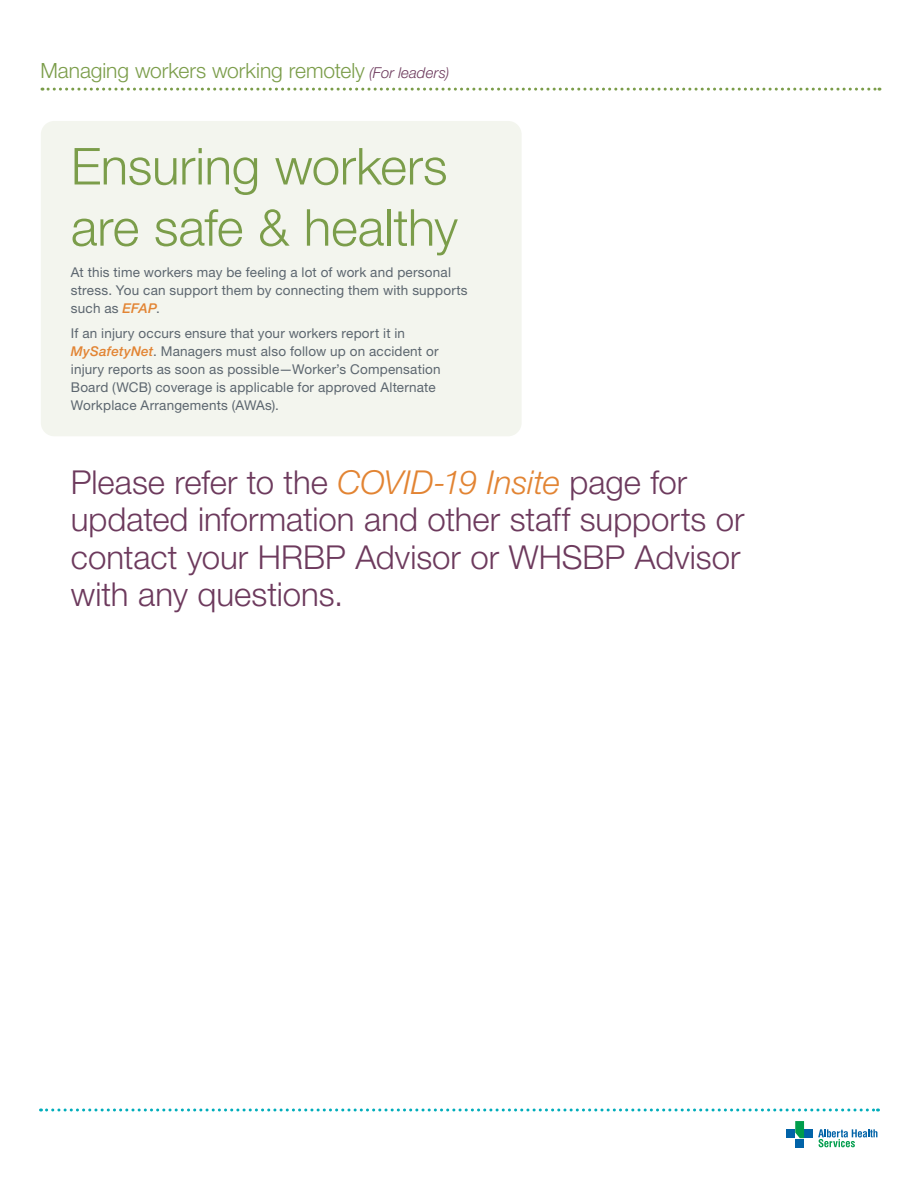
<style>
.page{position:relative;width:918px;height:1188px;background:#fff}
.page>*{position:absolute;margin:0;border:0;box-sizing:border-box;transform-origin:0 0}
.Dk__Green_section_he{font:300 51px/61.2px "Helvetica Neue LT Std";letter-spacing:-.005em;color:#7b9d4a}
.Body_text{font:300 33px/37.5px "Helvetica Neue LT Std";color:#6d3a5d}
.Document_title{font:300 21px "Helvetica Neue LT Std";letter-spacing:-.005em;color:#7b9d4a}
.Body_text-2{font:13.5px/18px "Helvetica Neue LT Std";letter-spacing:.015em;color:#5c666f}
.s1{font-style:italic;font-size:15px;color:#6d3a5d}
.s2{font-weight:500;font-style:italic;color:#e28433}
.s3{font-style:italic;color:#e28433}
</style>
<div class="page">
<svg style="left:42px;top:88px;width:838px;height:3px"></svg>
<svg style="left:47px;top:1108px;width:832px;height:4px"></svg>
<svg style="left:818px;top:1129px;width:60px;height:18px"></svg>
<div style="left:786px;top:1129px;width:9px;height:9px;background:#0163a8"></div>
<div style="left:805px;top:1129px;width:8px;height:9px;background:#0163a8"></div>
<div style="left:795px;top:1139px;width:9px;height:8px;background:#0163a8"></div>
<svg style="left:795px;top:1121px;width:9px;height:17px"></svg>
<div style="left:41px;top:121px;width:481px;height:315px;background:#f3f5ee;border-radius:14px"></div>
<p class="Document_title" style="left:40px;top:57px;width:410px">Managing workers working remotely <span class="s1">(For leaders)</span></p>
<p class="Dk__Green_section_he" style="left:71px;top:135px;width:389px">Ensuring workers are safe &amp; healthy</p>
<p class="Body_text-2" style="left:71px;top:263px;width:398px">At this time workers may be feeling a lot of work and personal stress. You can support them by connecting them with supports such as <span class="s2">EFAP</span>.</p>
<p class="Body_text-2" style="left:71px;top:324px;width:371px">If an injury occurs ensure that your workers report it in <span class="s2">MySafetyNet</span>. Managers must also follow up on accident or injury reports as soon as possible—Worker’s Compensation Board (WCB) coverage is applicable for approved Alternate Workplace Arrangements (AWAs).</p>
<p class="Body_text" style="left:71px;top:463px;width:675px">Please refer to the <span class="s3">COVID-19 Insite</span> page for updated information and other staff supports or contact your HRBP Advisor or WHSBP Advisor with any questions.</p>
</div>
